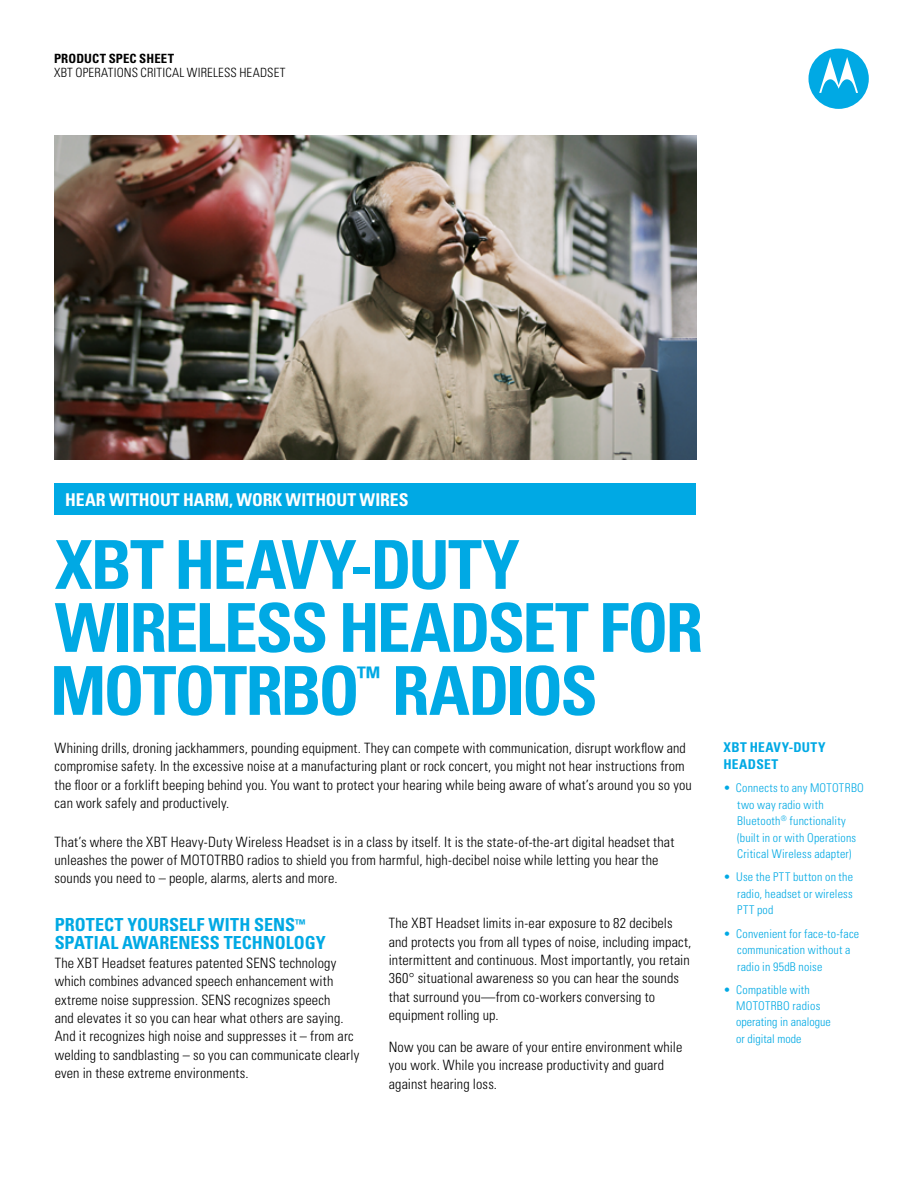
<style>
.page{position:relative;width:918px;height:1188px;background:#fff}
.page>*{position:absolute;margin:0;border:0;box-sizing:border-box;transform-origin:0 0}
.t1{font:700 condensed 67.5px/63px "Univers LT Std";letter-spacing:-.03em;color:#00a9e4}
.t2{font:700 condensed 27px "Univers LT Std";color:#00a9e4}
.t3{font:700 condensed 18px/18.5px "Univers LT Std";color:#00a9e4}
.t4{font:700 condensed 17.7px "Univers LT Std";letter-spacing:.005em;color:#fff}
.t5{font:300 condensed 14.25px/18.3px "Univers LT Std";letter-spacing:.01em;color:#000}
.t6{font:700 condensed 13.5px/16.5px "Univers LT Std";letter-spacing:.03em;color:#00a9e4}
.t7{font:300 condensed 12.75px "Univers LT Std";letter-spacing:.015em;color:#000}
.t8{font:700 condensed 12.75px "Univers LT Std";letter-spacing:.01em;color:#000}
.t9{font:300 condensed 12px/16.5px "Univers LT Std";letter-spacing:.015em;color:#00a9e4}
</style>
<div class="page">
<div style="left:809px;top:49px;width:60px;height:60px;background:#00a9e4;border-radius:50%"></div>
<svg style="left:819px;top:57px;width:39px;height:36px"></svg>
<div style="left:54px;top:484px;width:642px;height:31px;background:#00a9e4"></div>
<img style="left:54px;top:135px;width:642px;height:324px">
<p class="t8" style="left:54px;top:51px;width:122px">PRODUCT SPEC SHEET</p>
<p class="t7" style="left:54px;top:65px;width:233px">XBT OPERATIONS CRITICAL WIRELESS HEADSET</p>
<p class="t4" style="left:65px;top:489px;width:345px">HEAR WITHOUT HARM, WORK WITHOUT WIRES</p>
<h1 class="t1" style="left:50px;top:533px;width:655px">XBT HEAVY-DUTY<br>WIRELESS HEADSET FOR<br>MOTOTRBO</h1>
<h2 class="t2" style="left:357px;top:660px;width:25px">™</h2>
<h1 class="t1" style="left:392px;top:659px;width:207px">RADIOS</h1>
<p class="t5" style="left:55px;top:739px;width:639px">Whining drills, droning jackhammers, pounding equipment. They can compete with communication, disrupt workflow and compromise safety. In the excessive noise at a manufacturing plant or rock concert, you might not hear instructions from the floor or a forklift beeping behind you. You want to protect your hearing while being aware of what’s around you so you can work safely and productively.</p>
<p class="t5" style="left:55px;top:832px;width:621px">That’s where the XBT Heavy-Duty Wireless Headset is in a class by itself. It is the state-of-the-art digital headset that unleashes the power of MOTOTRBO radios to shield you from harmful, high-decibel noise while letting you hear the sounds you need to – people, alarms, alerts and more.</p>
<p class="t3" style="left:55px;top:915px;width:273px">PROTECT YOURSELF WITH SENS<sup>™<br></sup>SPATIAL AWARENESS TECHNOLOGY</p>
<p class="t5" style="left:55px;top:954px;width:306px">The XBT Headset features patented SENS technology which combines advanced speech enhancement with extreme noise suppression. SENS recognizes speech<br>and elevates it so you can hear what others are saying.<br>And it recognizes high noise and suppresses it – from arc welding to sandblasting – so you can communicate clearly even in these extreme environments.</p>
<p class="t5" style="left:389px;top:914px;width:304px">The XBT Headset limits in-ear exposure to 82 decibels and protects you from all types of noise, including impact, intermittent and continuous. Most importantly, you retain 360° situational awareness so you can hear the sounds that surround you—from co-workers conversing to equipment rolling up.</p>
<p class="t5" style="left:389px;top:1038px;width:295px">Now you can be aware of your entire environment while you work. While you increase productivity and guard against hearing loss.</p>
<p class="t6" style="left:724px;top:739px;width:103px">XBT HEAVY-DUTY<br>HEADSET</p>
<p class="t9" style="left:737px;top:780px;width:128px;text-indent:-14px">• Connects to any MOTOTRBO two way radio with<br>Bluetooth<sup>®</sup> functionality (built in or with Operations<br>Critical Wireless adapter)</p>
<p class="t9" style="left:737px;top:869px;width:118px;text-align:justify;text-indent:-14px">• Use the PTT button on the radio, headset or wireless PTT pod</p>
<p class="t9" style="left:737px;top:925px;width:124px;text-indent:-14px">• Convenient for face-to-face communication without a radio in 95dB noise</p>
<p class="t9" style="left:736px;top:982px;width:96px;line-height:16px;text-indent:-13px">• Compatible with<br>MOTOTRBO radios operating in analogue</p>
<p class="t9" style="left:736px;top:1031px;width:67px">or digital mode</p>
</div>
